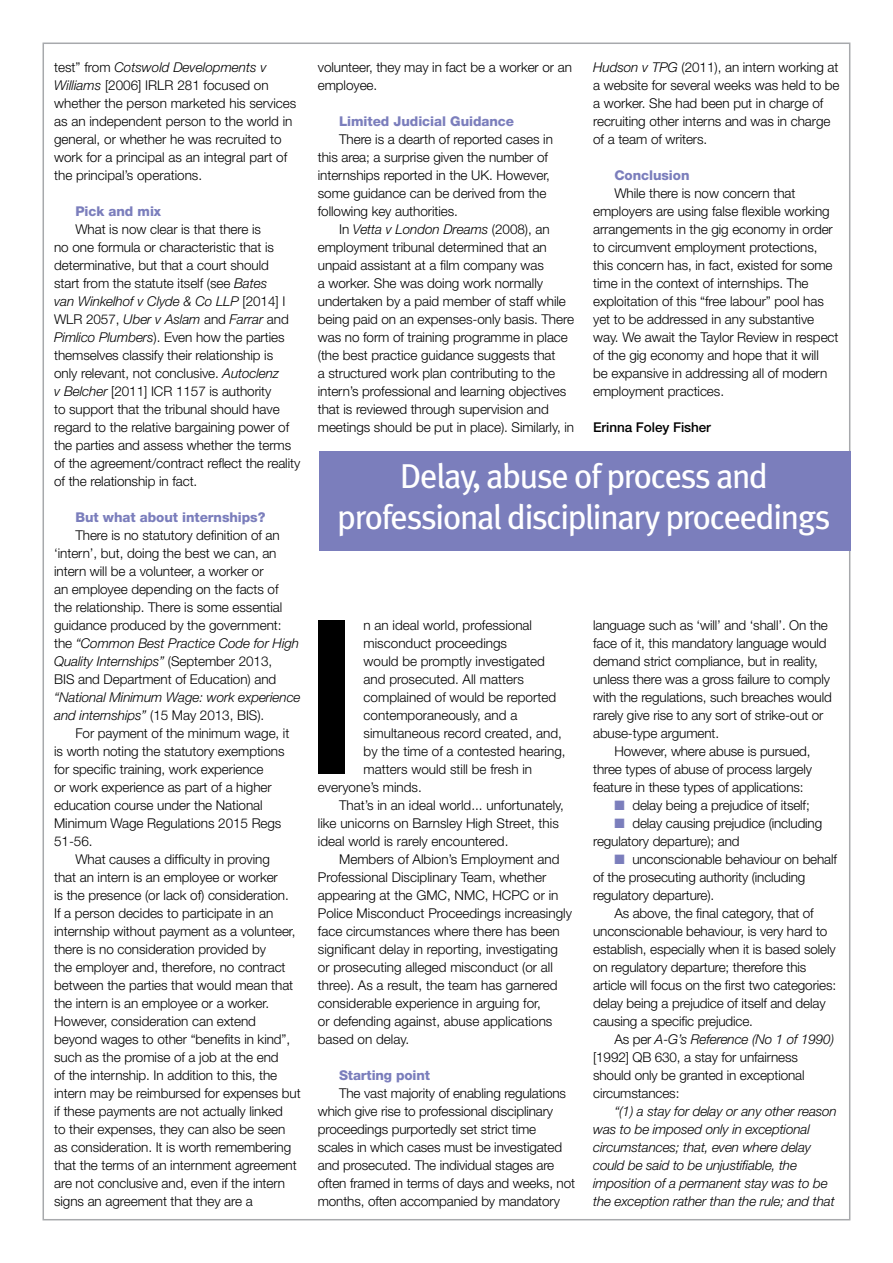
<style>
.page{position:relative;width:893px;height:1263px;background:#fff}
.page>*{position:absolute;margin:0;border:0;box-sizing:border-box;transform-origin:0 0}
.t1{font:500 214.5px "Helvetica Neue";color:#000}
.t2{font:34.5px/40.5px "Meta Plus";letter-spacing:-.04em;color:#fff;text-align:center}
.t3{font:300 13.5px/18px "Helvetica Neue";letter-spacing:-.005em;color:#000}
.t4{font:italic 300 13.5px/18px "Helvetica Neue";letter-spacing:-.01em;color:#000}
.t5{font:800 13.5px "Helvetica Neue";letter-spacing:-.005em;color:#7b7ebc}
.t6{font:500 13.5px "Helvetica Neue";letter-spacing:-.005em;color:#000}
.s1{font-style:italic}
.s2{font-style:normal}
.s3{color:#7b7ebc}
</style>
<div class="page">
<div style="left:319px;top:452px;width:531px;height:99px;background:#7b7ebc"></div>
<p class="t3" style="left:54px;top:58px;width:244px">test” from <span class="s1">Cotswold Developments v Williams</span> [2006] IRLR 281 focused on whether the person marketed his services as an independent person to the world in general, or whether he was recruited to work for a principal as an integral part of the principal’s operations.</p>
<p class="t5" style="left:75px;top:203px;width:87px">Pick and mix</p>
<p class="t3" style="left:54px;top:220px;width:248px;text-indent:21px">What is now clear is that there is<br>no one formula or characteristic that is determinative, but that a court should<br>start from the statute itself (see <span class="s1">Bates<br>van Winkelhof v Clyde &amp; Co LLP</span> [2014] I WLR 2057, <span class="s1">Uber v Aslam</span> and <span class="s1">Farrar</span> and <span class="s1">Pimlico Plumbers</span>). Even how the parties themselves classify their relationship is<br>only relevant, not conclusive. <span class="s1">Autoclenz<br>v Belcher</span> [2011] ICR 1157 is authority<br>to support that the tribunal should have regard to the relative bargaining power of the parties and assess whether the terms of the agreement/contract reflect the reality of the relationship in fact.</p>
<p class="t5" style="left:75px;top:509px;width:192px">But what about internships?</p>
<p class="t3" style="left:54px;top:526px;width:247px;text-indent:21px">There is no statutory definition of an ‘intern’, but, doing the best we can, an intern will be a volunteer, a worker or<br>an employee depending on the facts of the relationship. There is some essential guidance produced by the government: the <span class="s1">“Common Best Practice Code for High Quality Internships”</span> (September 2013,<br>BIS and Department of Education) and</p>
<p class="t4" style="left:54px;top:688px;width:248px">“National Minimum Wage: work experience and internships” <span class="s2">(15 May 2013, BIS).</span></p>
<p class="t3" style="left:54px;top:724px;width:237px;text-indent:21px">For payment of the minimum wage, it is worth noting the statutory exemptions for specific training, work experience<br>or work experience as part of a higher education course under the National Minimum Wage Regulations 2015 Regs 51-56.</p>
<p class="t3" style="left:54px;top:850px;width:248px;text-indent:21px">What causes a difficulty in proving<br>that an intern is an employee or worker<br>is the presence (or lack of) consideration.<br>If a person decides to participate in an internship without payment as a volunteer, there is no consideration provided by<br>the employer and, therefore, no contract between the parties that would mean that the intern is an employee or a worker.<br>However, consideration can extend beyond wages to other “benefits in kind”, such as the promise of a job at the end<br>of the internship. In addition to this, the intern may be reimbursed for expenses but if these payments are not actually linked<br>to their expenses, they can also be seen as consideration. It is worth remembering that the terms of an internment agreement are not conclusive and, even if the intern signs an agreement that they are a</p>
<p class="t3" style="left:318px;top:58px;width:256px">volunteer, they may in fact be a worker or an employee.</p>
<p class="t5" style="left:339px;top:113px;width:176px">Limited Judicial Guidance</p>
<p class="t3" style="left:318px;top:130px;width:237px;text-indent:21px">There is a dearth of reported cases in this area; a surprise given the number of internships reported in the UK. However, some guidance can be derived from the following key authorities.</p>
<p class="t3" style="left:318px;top:220px;width:258px;text-indent:21px">In <span class="s1">Vetta v London Dreams</span> (2008), an employment tribunal determined that an unpaid assistant at a film company was<br>a worker. She was doing work normally undertaken by a paid member of staff while being paid on an expenses-only basis. There was no form of training programme in place (the best practice guidance suggests that<br>a structured work plan contributing to the intern’s professional and learning objectives that is reviewed through supervision and meetings should be put in place). Similarly, in</p>
<p class="t3" style="left:593px;top:58px;width:248px"><span class="s1">Hudson v TPG</span> (2011), an intern working at a website for several weeks was held to be a worker. She had been put in charge of recruiting other interns and was in charge of a team of writers.</p>
<p class="t5" style="left:614px;top:167px;width:77px">Conclusion</p>
<p class="t3" style="left:593px;top:184px;width:247px;text-indent:21px">While there is now concern that employers are using false flexible working arrangements in the gig economy in order to circumvent employment protections, this concern has, in fact, existed for some time in the context of internships. The exploitation of this “free labour” pool has yet to be addressed in any substantive way. We await the Taylor Review in respect of the gig economy and hope that it will<br>be expansive in addressing all of modern employment practices.</p>
<p class="t6" style="left:593px;top:419px;width:119px">Erinna Foley Fisher</p>
<h2 class="t2" style="left:337px;top:456px;width:495px">Delay, abuse of process and professional disciplinary proceedings</h2>
<p class="t3" style="left:364px;top:616px;width:170px">n an ideal world, professional</p>
<p class="t3" style="left:364px;top:634px;width:145px">misconduct proceedings</p>
<p class="t3" style="left:364px;top:652px;width:183px">would be promptly investigated</p>
<p class="t3" style="left:364px;top:670px;width:162px">and prosecuted. All matters</p>
<p class="t3" style="left:364px;top:688px;width:194px">complained of would be reported</p>
<p class="t3" style="left:364px;top:706px;width:155px">contemporaneously, and a</p>
<p class="t3" style="left:364px;top:724px;width:200px">simultaneous record created, and,</p>
<p class="t3" style="left:364px;top:742px;width:204px">by the time of a contested hearing,</p>
<p class="t3" style="left:364px;top:760px;width:170px">matters would still be fresh in</p>
<p class="t3" style="left:318px;top:778px;width:106px">everyone’s minds.</p>
<p class="t3" style="left:339px;top:796px;width:226px">That’s in an ideal world... unfortunately,</p>
<p class="t3" style="left:318px;top:814px;width:243px">like unicorns on Barnsley High Street, this</p>
<p class="t3" style="left:318px;top:832px;width:192px">ideal world is rarely encountered.</p>
<p class="t3" style="left:339px;top:850px;width:222px">Members of Albion’s Employment and</p>
<p class="t3" style="left:318px;top:868px;width:230px">Professional Disciplinary Team, whether</p>
<p class="t3" style="left:318px;top:886px;width:242px">appearing at the GMC, NMC, HCPC or in</p>
<p class="t3" style="left:318px;top:903px;width:256px">Police Misconduct Proceedings increasingly</p>
<p class="t3" style="left:318px;top:921px;width:243px">face circumstances where there has been</p>
<p class="t3" style="left:318px;top:939px;width:242px">significant delay in reporting, investigating</p>
<p class="t3" style="left:318px;top:957px;width:237px">or prosecuting alleged misconduct (or all</p>
<p class="t3" style="left:318px;top:975px;width:241px">three). As a result, the team has garnered</p>
<p class="t3" style="left:318px;top:993px;width:225px">considerable experience in arguing for,</p>
<p class="t3" style="left:318px;top:1011px;width:236px">or defending against, abuse applications</p>
<p class="t3" style="left:318px;top:1029px;width:93px">based on delay.</p>
<p class="t5" style="left:339px;top:1067px;width:93px">Starting point</p>
<p class="t3" style="left:318px;top:1083px;width:259px;text-indent:21px">The vast majority of enabling regulations which give rise to professional disciplinary proceedings purportedly set strict time scales in which cases must be investigated and prosecuted. The individual stages are often framed in terms of days and weeks, not months, often accompanied by mandatory</p>
<h1 class="t1" style="left:302px;top:569px;width:61px">I</h1>
<p class="t3" style="left:593px;top:616px;width:236px">language such as ‘will’ and ‘shall’. On the</p>
<p class="t3" style="left:593px;top:634px;width:235px">face of it, this mandatory language would</p>
<p class="t3" style="left:593px;top:652px;width:226px">demand strict compliance, but in reality,</p>
<p class="t3" style="left:593px;top:670px;width:239px">unless there was a gross failure to comply</p>
<p class="t3" style="left:593px;top:688px;width:240px">with the regulations, such breaches would</p>
<p class="t3" style="left:593px;top:706px;width:232px">rarely give rise to any sort of strike-out or</p>
<p class="t3" style="left:593px;top:724px;width:127px">abuse-type argument.</p>
<p class="t3" style="left:614px;top:742px;width:198px">However, where abuse is pursued,</p>
<p class="t3" style="left:593px;top:760px;width:220px">three types of abuse of process largely</p>
<p class="t3" style="left:593px;top:778px;width:212px">feature in these types of applications:</p>
<p class="t3" style="left:614px;top:796px;width:197px"><span class="s3">■</span> delay being a prejudice of itself;</p>
<p class="t3" style="left:593px;top:814px;width:231px;text-indent:21px"><span class="s3">■</span> delay causing prejudice (including regulatory departure); and</p>
<p class="t3" style="left:614px;top:850px;width:224px"><span class="s3">■</span> unconscionable behaviour on behalf</p>
<p class="t3" style="left:593px;top:868px;width:214px">of the prosecuting authority (including</p>
<p class="t3" style="left:593px;top:886px;width:123px">regulatory departure).</p>
<p class="t3" style="left:614px;top:904px;width:201px">As above, the final category, that of</p>
<p class="t3" style="left:593px;top:922px;width:236px">unconscionable behaviour, is very hard to</p>
<p class="t3" style="left:593px;top:940px;width:244px">establish, especially when it is based solely</p>
<p class="t3" style="left:593px;top:958px;width:215px">on regulatory departure; therefore this</p>
<p class="t3" style="left:593px;top:976px;width:244px">article will focus on the first two categories:</p>
<p class="t3" style="left:593px;top:994px;width:234px">delay being a prejudice of itself and delay</p>
<p class="t3" style="left:593px;top:1012px;width:161px">causing a specific prejudice.</p>
<p class="t4" style="left:614px;top:1030px;width:221px"><span class="s2">As per</span> A-G’s Reference (No 1 of 1990)</p>
<p class="t3" style="left:593px;top:1048px;width:206px">[1992] QB 630, a stay for unfairness</p>
<p class="t3" style="left:593px;top:1066px;width:213px">should only be granted in exceptional</p>
<p class="t3" style="left:593px;top:1084px;width:88px">circumstances:</p>
<p class="t4" style="left:593px;top:1102px;width:245px;text-indent:21px">“(1) a stay for delay or any other reason was to be imposed only in exceptional circumstances; that, even where delay could be said to be unjustifiable, the imposition of a permanent stay was to be the exception rather than the rule; and that</p>
</div>
